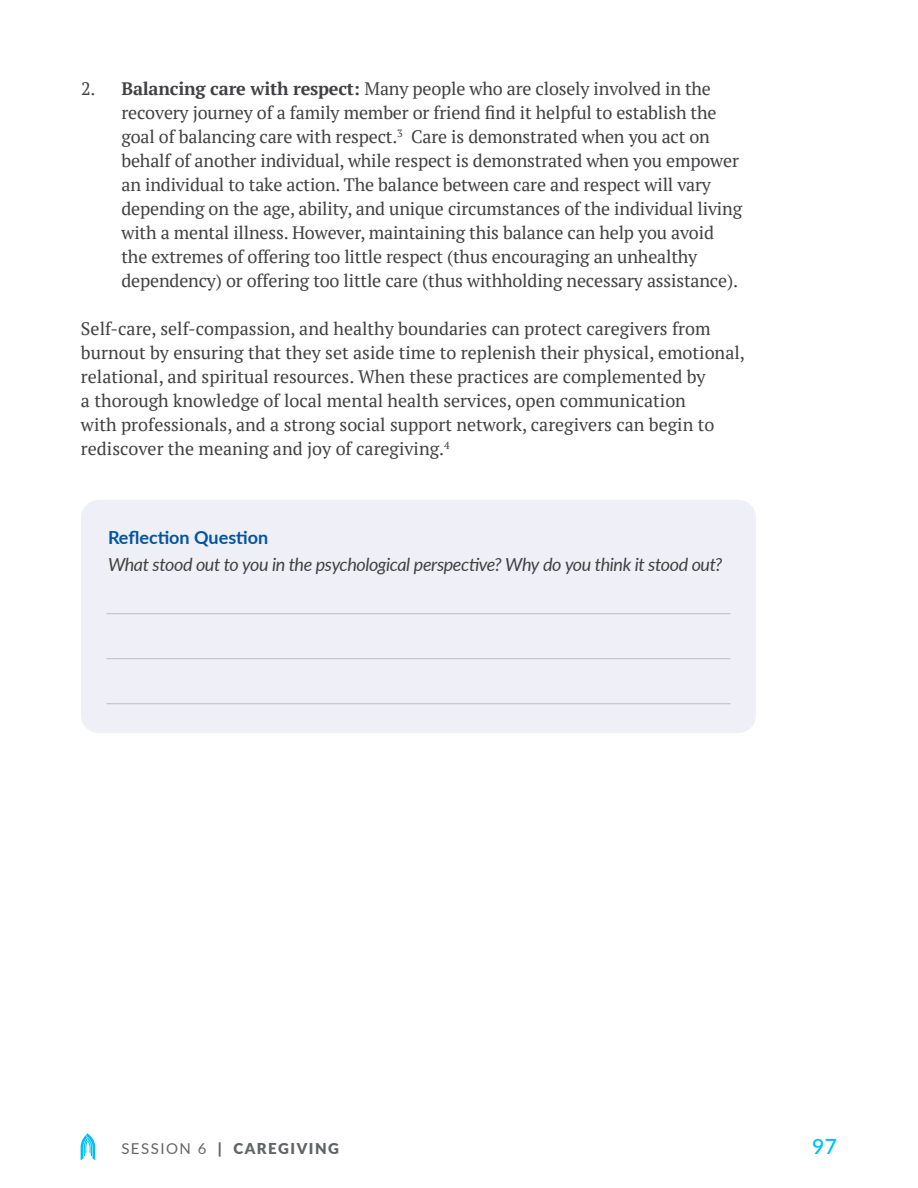
<style>
.page{position:relative;width:918px;height:1188px;background:#fff}
.page>*{position:absolute;margin:0;border:0;box-sizing:border-box;transform-origin:0 0}
.t1{font:600 21px "Lato";color:#00c0f3}
.t2{font:18px/24px "PT Serif";letter-spacing:-.01em;color:#414042}
.t3{font:italic 18px "Lato";letter-spacing:-.02em;color:#414042}
.t4{font:700 18px "Lato";color:#0254a1}
.t5{font:900 15px "Lato";letter-spacing:.1em;color:#636466}
.s1{font-weight:700}
.s2{font-weight:400}
</style>
<div class="page">
<svg style="left:81px;top:1133px;width:14px;height:27px"></svg>
<div style="left:81px;top:500px;width:675px;height:233px;background:#eeeff7;border-radius:18px"></div>
<hr style="left:106px;top:613px;width:625px;height:1px;background:#bcbec0">
<hr style="left:106px;top:658px;width:625px;height:1px;background:#bcbec0">
<hr style="left:106px;top:703px;width:625px;height:1px;background:#bcbec0">
<p class="t2" style="left:121px;top:76px;width:622px;text-indent:-40px">2. <span class="s1">Balancing care with respect:</span> Many people who are closely involved in the recovery journey of a family member or friend find it helpful to establish the goal of balancing care with respect.<sup>3</sup> Care is demonstrated when you act on behalf of another individual, while respect is demonstrated when you empower an individual to take action. The balance between care and respect will vary depending on the age, ability, and unique circumstances of the individual living with a mental illness. However, maintaining this balance can help you avoid the extremes of offering too little respect (thus encouraging an unhealthy dependency) or offering too little care (thus withholding necessary assistance).</p>
<p class="t2" style="left:81px;top:316px;width:665px">Self-care, self-compassion, and healthy boundaries can protect caregivers from burnout by ensuring that they set aside time to replenish their physical, emotional, relational, and spiritual resources. When these practices are complemented by<br>a thorough knowledge of local mental health services, open communication<br>with professionals, and a strong social support network, caregivers can begin to rediscover the meaning and joy of caregiving.<sup>4</sup></p>
<p class="t4" style="left:108px;top:525px;width:162px">Reflection Question</p>
<p class="t3" style="left:108px;top:552px;width:616px">What stood out to you in the psychological perspective? Why do you think it stood out?</p>
<p class="t5" style="left:121px;top:1138px;width:219px"><span class="s2">SESSION 6</span> | CAREGIVING</p>
<p class="t1" style="left:812px;top:1131px;width:26px">97</p>
</div>
